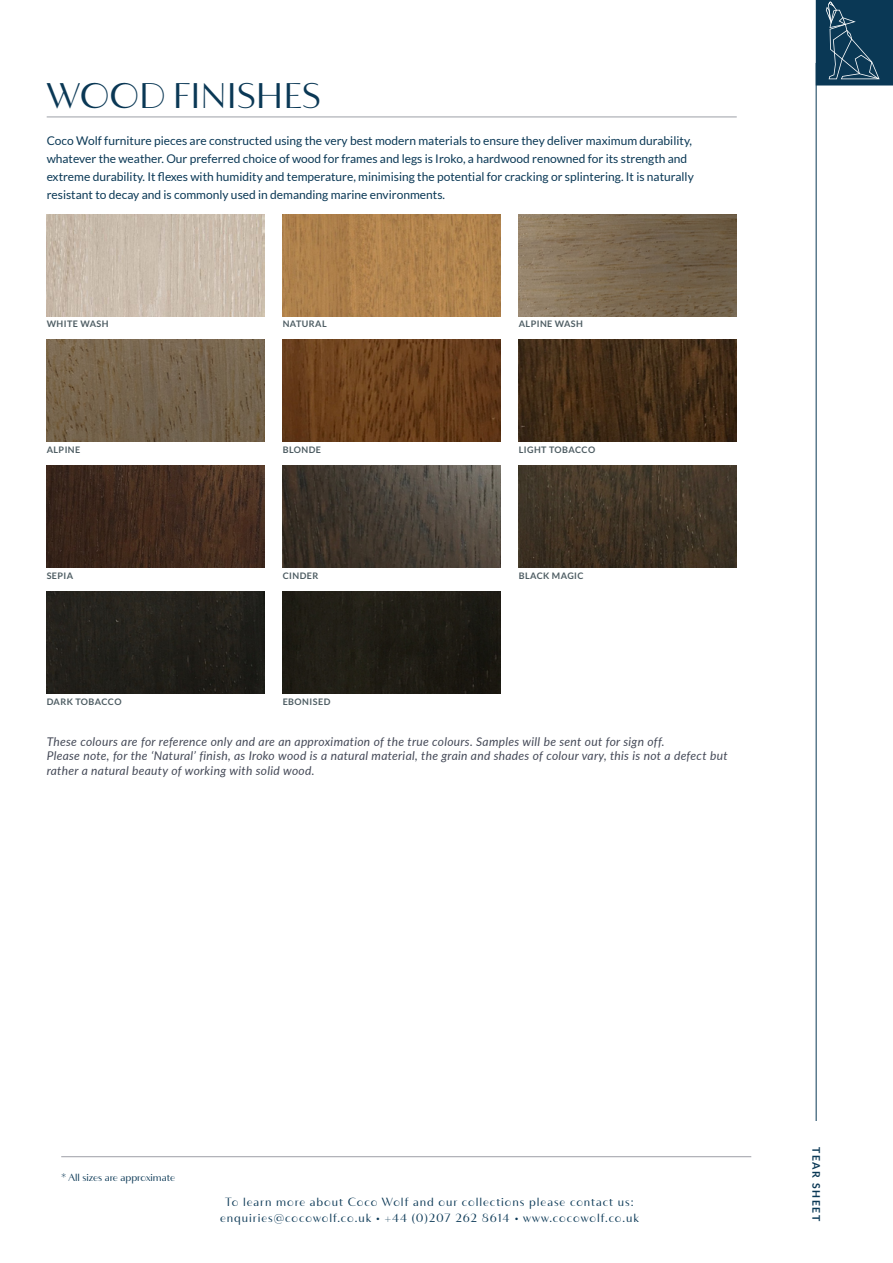
<style>
.page{position:relative;width:893px;height:1263px;background:#fff}
.page>*{position:absolute;margin:0;border:0;box-sizing:border-box;transform-origin:0 0}
.t1{font:700 36px "F37 Bergman";color:#0a3855}
.t2{font:12px/18px "Lato";color:#0a3855}
.t3{font:italic 12px/14.4px "Lato";letter-spacing:.025em;color:#444957}
.t4{font:700 12px/16.2px "F37 Bergman";letter-spacing:.08em;color:#0a3855;text-align:center}
.t5{font:700 10.5px "F37 Bergman";color:#0a3855}
.t6{font:700 10.5px "Lato";letter-spacing:.15em;color:#0a3855}
.t7{font:700 9px "Lato";letter-spacing:.05em;color:#4e5d63}
</style>
<div class="page">
<div style="left:816px;top:1px;width:76px;height:84px;background:#0a3855"></div>
<svg style="left:826px;top:3px;width:53px;height:76px"></svg>
<div style="left:816px;top:0;width:77px;height:86px;border:2px solid #0a3855"></div>
<hr style="left:61px;top:1156px;width:690px;height:1px;background:#9d9fa6">
<hr style="left:816px;top:63px;width:1px;height:1149px;background:#0a3855">
<div style="left:812px;top:1121px;width:9px;height:100px;background:#fff"></div>
<hr style="left:47px;top:117px;width:690px;height:1px;background:#9d9fa6">
<img style="left:519px;top:339px;width:218px;height:102px">
<img style="left:519px;top:465px;width:218px;height:102px">
<img style="left:47px;top:214px;width:218px;height:102px">
<img style="left:283px;top:214px;width:218px;height:102px">
<img style="left:519px;top:214px;width:218px;height:102px">
<img style="left:283px;top:339px;width:218px;height:102px">
<img style="left:47px;top:465px;width:218px;height:102px">
<img style="left:283px;top:465px;width:218px;height:102px">
<img style="left:47px;top:591px;width:218px;height:102px">
<div style="left:283px;top:591px;width:218px;height:102px;background:#1f1c14"></div>
<img style="left:47px;top:339px;width:218px;height:102px">
<h1 class="t1" style="left:47px;top:74px;width:276px">WOOD FINISHES</h1>
<p class="t2" style="left:47px;top:131px;width:649px">Coco Wolf furniture pieces are constructed using the very best modern materials to ensure they deliver maximum durability, whatever the weather. Our preferred choice of wood for frames and legs is Iroko, a hardwood renowned for its strength and extreme durability. It flexes with humidity and temperature, minimising the potential for cracking or splintering. It is naturally resistant to decay and is commonly used in demanding marine environments.</p>
<p class="t7" style="left:47px;top:319px;width:63px">WHITE WASH</p>
<p class="t7" style="left:283px;top:319px;width:46px">NATURAL</p>
<p class="t7" style="left:519px;top:319px;width:66px">ALPINE WASH</p>
<p class="t7" style="left:47px;top:444px;width:35px">ALPINE</p>
<p class="t7" style="left:283px;top:444px;width:40px">BLONDE</p>
<p class="t7" style="left:519px;top:444px;width:78px">LIGHT TOBACCO</p>
<p class="t7" style="left:47px;top:570px;width:28px">SEPIA</p>
<p class="t7" style="left:283px;top:570px;width:37px">CINDER</p>
<p class="t7" style="left:519px;top:570px;width:66px">BLACK MAGIC</p>
<p class="t7" style="left:47px;top:696px;width:76px">DARK TOBACCO</p>
<p class="t7" style="left:283px;top:696px;width:49px">EBONISED</p>
<p class="t3" style="left:47px;top:734px;width:682px">These colours are for reference only and are an approximation of the true colours. Samples will be sent out for sign off.<br>Please note, for the ‘Natural’ finish, as Iroko wood is a natural material, the grain and shades of colour vary, this is not a defect but rather a natural beauty of working with solid wood.</p>
<p class="t5" style="left:61px;top:1171px;width:115px">* All sizes are approximate</p>
<p class="t4" style="left:220px;top:1193px;width:420px">To learn more about Coco Wolf and our collections please contact us: enquiries@cocowolf.co.uk • +44 (0)207 262 8614 • www.cocowolf.co.uk</p>
<p class="t6" style="left:822px;top:1147px;width:76px;rotate:90deg">TEAR SHEET</p>
</div>
